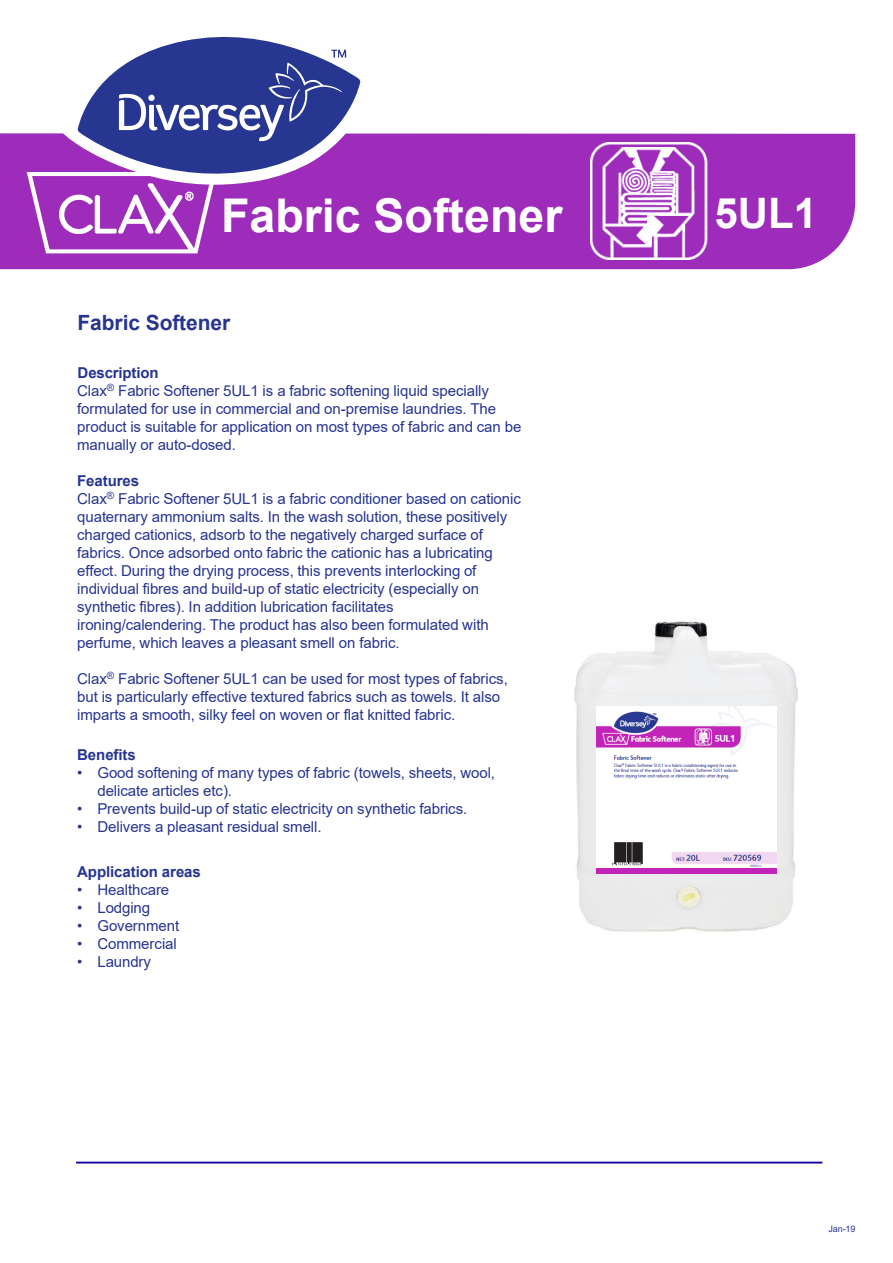
<style>
.page{position:relative;width:893px;height:1263px;background:#fff}
.page>*{position:absolute;margin:0;border:0;box-sizing:border-box;transform-origin:0 0}
.t1{font:700 46.5px "Arial";color:#fff}
.t2{font:700 42px "Arial";color:#fff}
.t3{font:700 21px "Arial";letter-spacing:-.005em;color:#273591}
.t4{font:15px/18px "Arial";letter-spacing:-.005em;color:#273591}
.t5{font:700 15px "Arial";letter-spacing:-.005em;color:#273591}
.t6{font:9px "Arial";color:#273591}
.s1{font-weight:700}
</style>
<div class="page">
<hr style="left:76px;top:1162px;width:746px;height:2px;background:#0f059e">
<div style="left:346px;top:133px;width:509px;height:136px;background:#9d2cba"></div>
<div style="left:0;top:133px;width:35px;height:137px;background:#9d2cba"></div>
<svg style="left:360px;top:81px;width:15px;height:104px"></svg>
<svg style="left:153px;top:36px;width:207px;height:150px"></svg>
<svg style="left:35px;top:50px;width:311px;height:220px"></svg>
<img style="left:590px;top:143px;width:139px;height:117px">
<img style="left:574px;top:621px;width:224px;height:311px">
<img style="left:596px;top:707px;width:180px;height:167px">
<h1 class="t1" style="left:221px;top:183px;width:343px">Fabric Softener</h1>
<h2 class="t2" style="left:714px;top:183px;width:104px">5UL1</h2>
<h3 class="t3" style="left:78px;top:308px;width:154px">Fabric Softener</h3>
<p class="t4" style="left:77px;top:363px;width:445px"><span class="s1">Description<br></span>Clax<sup>®</sup> Fabric Softener 5UL1 is a fabric softening liquid specially formulated for use in commercial and on-premise laundries. The product is suitable for application on most types of fabric and can be manually or auto-dosed.</p>
<p class="t4" style="left:77px;top:471px;width:445px"><span class="s1">Features<br></span>Clax<sup>®</sup> Fabric Softener 5UL1 is a fabric conditioner based on cationic quaternary ammonium salts. In the wash solution, these positively charged cationics, adsorb to the negatively charged surface of fabrics. Once adsorbed onto fabric the cationic has a lubricating effect. During the drying process, this prevents interlocking of individual fibres and build-up of static electricity (especially on synthetic fibres). In addition lubrication facilitates ironing/calendering. The product has also been formulated with perfume, which leaves a pleasant smell on fabric.</p>
<p class="t4" style="left:77px;top:669px;width:432px">Clax<sup>®</sup> Fabric Softener 5UL1 can be used for most types of fabrics, but is particularly effective textured fabrics such as towels. It also imparts a smooth, silky feel on woven or flat knitted fabric.</p>
<p class="t5" style="left:77px;top:744px;width:60px">Benefits</p>
<p class="t4" style="left:97px;top:764px;width:399px;text-indent:-20px">• Good softening of many types of fabric (towels, sheets, wool, delicate articles etc).</p>
<p class="t4" style="left:77px;top:800px;width:392px">• Prevents build-up of static electricity on synthetic fabrics.</p>
<p class="t4" style="left:77px;top:818px;width:246px">• Delivers a pleasant residual smell.</p>
<p class="t5" style="left:77px;top:861px;width:125px">Application areas</p>
<p class="t4" style="left:77px;top:881px;width:94px">• Healthcare</p>
<p class="t4" style="left:77px;top:899px;width:75px">• Lodging</p>
<p class="t4" style="left:77px;top:917px;width:104px">• Government</p>
<p class="t4" style="left:77px;top:935px;width:101px">• Commercial</p>
<p class="t4" style="left:77px;top:953px;width:75px">• Laundry</p>
<p class="t6" style="left:828px;top:1223px;width:28px">Jan-19</p>
</div>
